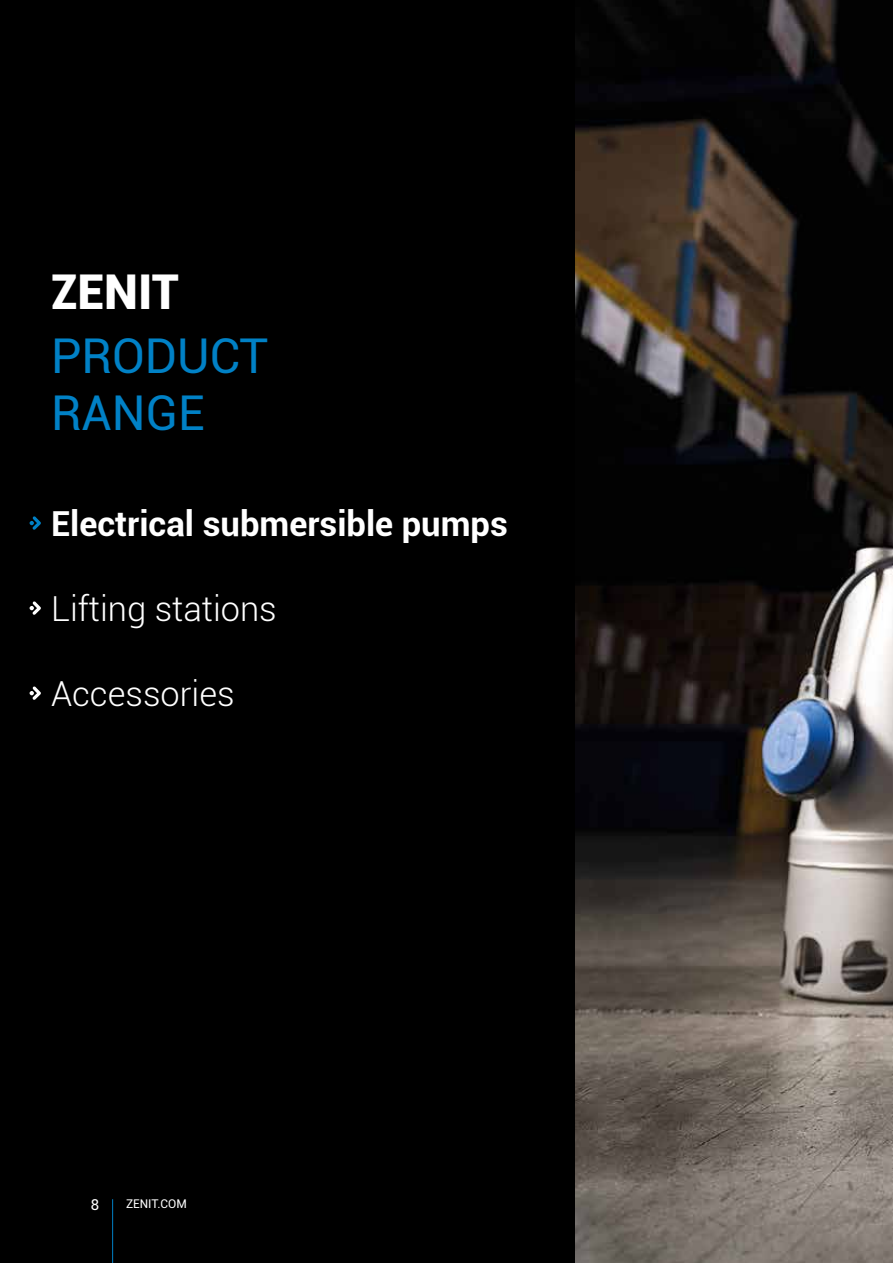
<style>
.page{position:relative;width:893px;height:1263px;background:#fff}
.page>*{position:absolute;margin:0;border:0;box-sizing:border-box;transform-origin:0 0}
.t1{font:48px/57.6px "Roboto";color:#0081c6}
.t2{font:900 48px "Roboto";color:#fff}
.t3{font:700 34.5px "Roboto";color:#fff}
.t4{font:300 34.5px "Roboto";color:#fff}
.t5{font:15px "Roboto";color:#fff}
.t6{font:12px "Roboto";color:#fff}
</style>
<div class="page">
<img style="left:574px;top:0;width:319px;height:1263px">
<div style="left:0;top:0;width:574px;height:1263px;background:#000"></div>
<svg style="left:30px;top:601px;width:11px;height:14px"></svg>
<svg style="left:30px;top:686px;width:11px;height:14px"></svg>
<svg style="left:30px;top:516px;width:11px;height:14px"></svg>
<hr style="left:112px;top:1199px;width:1px;height:64px;background:#0081c6">
<h1 class="t2" style="left:51px;top:258px;width:129px">ZENIT</h1>
<h1 class="t1" style="left:51px;top:325px;width:219px">PRODUCT<br>RANGE</h1>
<p class="t3" style="left:51px;top:499px;width:458px">Electrical submersible pumps</p>
<p class="t4" style="left:51px;top:585px;width:227px">Lifting stations</p>
<p class="t4" style="left:51px;top:670px;width:185px">Accessories</p>
<p class="t5" style="left:91px;top:1194px;width:10px">8</p>
<p class="t6" style="left:126px;top:1195px;width:62px">ZENIT.COM</p>
</div>
